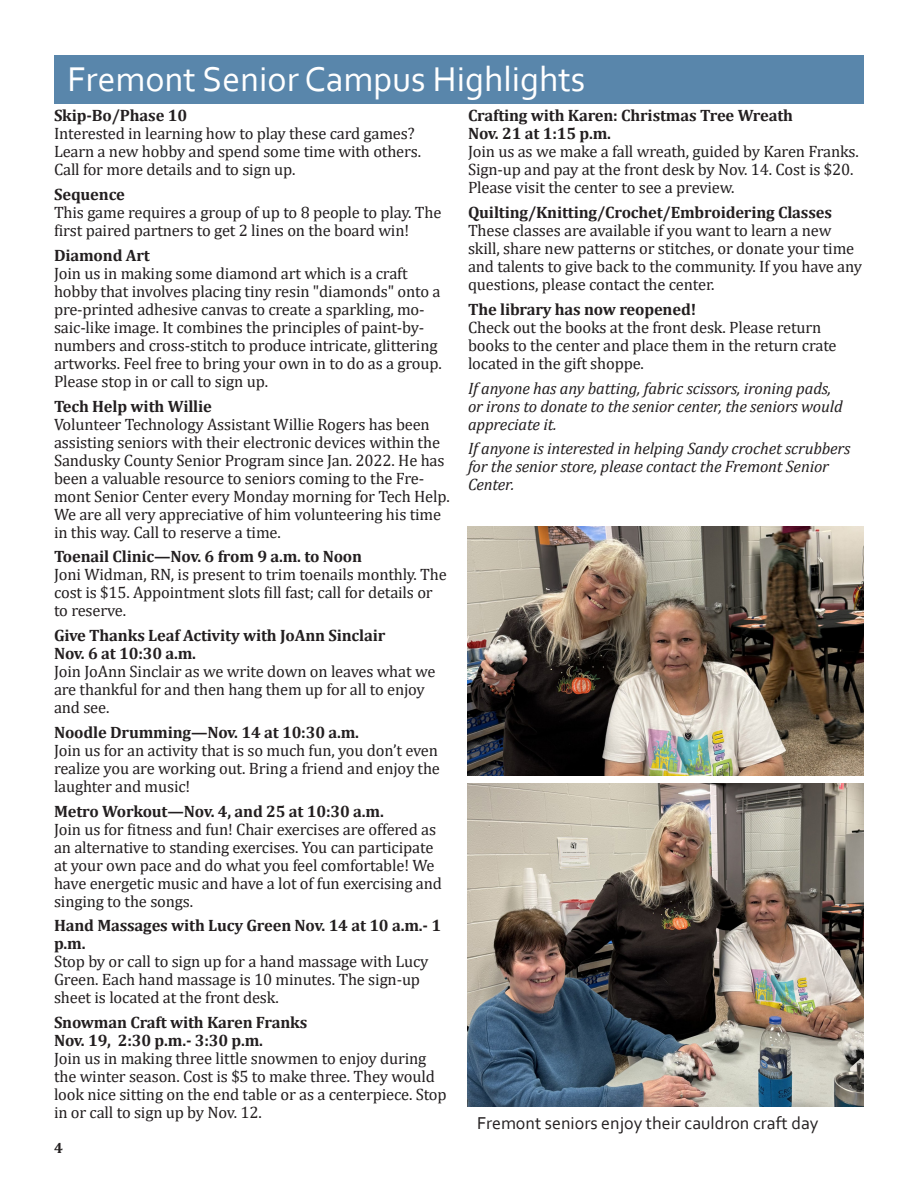
<style>
.page{position:relative;width:918px;height:1188px;background:#fff}
.page>*{position:absolute;margin:0;border:0;box-sizing:border-box;transform-origin:0 0}
.t1{font:36px "Corbel";color:#fff}
.t2{font:18px "Corbel";color:#231f20}
.t3{font:16.5px/18px "Cambria";letter-spacing:-.01em;color:#231f20}
.t4{font:italic 16.5px/18px "Cambria";letter-spacing:-.01em;color:#231f20}
.t5{font:700 15px "Cambria";color:#231f20}
.s1{font-weight:700}
</style>
<div class="page">
<div style="left:54px;top:55px;width:810px;height:49px;background:#5986ab"></div>
<img style="left:468px;top:526px;width:396px;height:249px">
<img style="left:468px;top:783px;width:396px;height:324px">
<p class="t1" style="left:68px;top:57px;width:519px">Fremont Senior Campus Highlights</p>
<p class="t3" style="left:54px;top:107px;width:369px"><span class="s1">Skip-Bo/Phase 10<br></span>Interested in learning how to play these card games?<br>Learn a new hobby and spend some time with others.<br>Call for more details and to sign up.</p>
<p class="t3" style="left:54px;top:185px;width:389px"><span class="s1">Sequence<br></span>This game requires a group of up to 8 people to play. The first paired partners to get 2 lines on the board win!</p>
<p class="t3" style="left:54px;top:246px;width:389px"><span class="s1">Diamond Art<br></span>Join us in making some diamond art which is a craft hobby that involves placing tiny resin "diamonds" onto a pre-printed adhesive canvas to create a sparkling, mo&shy;saic-like image. It combines the principles of paint-by&shy;numbers and cross-stitch to produce intricate, glittering artworks. Feel free to bring your own in to do as a group.<br>Please stop in or call to sign up.</p>
<p class="t3" style="left:54px;top:397px;width:397px"><span class="s1">Tech Help with Willie<br></span>Volunteer Technology Assistant Willie Rogers has been assisting seniors with their electronic devices within the Sandusky County Senior Program since Jan. 2022. He has been a valuable resource to seniors coming to the Fre&shy;mont Senior Center every Monday morning for Tech Help.<br>We are all very appreciative of him volunteering his time in this way. Call to reserve a time.</p>
<p class="t3" style="left:54px;top:548px;width:394px"><span class="s1">Toenail Clinic—Nov. 6 from 9 a.m. to Noon<br></span>Joni Widman, RN, is present to trim toenails monthly. The cost is $15. Appointment slots fill fast; call for details or to reserve.</p>
<p class="t3" style="left:54px;top:626px;width:383px"><span class="s1">Give Thanks Leaf Activity with JoAnn Sinclair<br>Nov. 6 at 10:30 a.m.<br></span>Join JoAnn Sinclair as we write down on leaves what we are thankful for and then hang them up for all to enjoy and see.</p>
<p class="t3" style="left:54px;top:723px;width:388px"><span class="s1">Noodle Drumming—Nov. 14 at 10:30 a.m.<br></span>Join us for an activity that is so much fun, you don’t even realize you are working out. Bring a friend and enjoy the laughter and music!</p>
<p class="t3" style="left:54px;top:802px;width:390px"><span class="s1">Metro Workout—Nov. 4, and 25 at 10:30 a.m.<br></span>Join us for fitness and fun! Chair exercises are offered as an alternative to standing exercises. You can participate at your own pace and do what you feel comfortable! We have energetic music and have a lot of fun exercising and singing to the songs.</p>
<p class="t3" style="left:54px;top:917px;width:389px"><span class="s1">Hand Massages with Lucy Green Nov. 14 at 10 a.m.- 1 p.m.<br></span>Stop by or call to sign up for a hand massage with Lucy Green. Each hand massage is 10 minutes. The sign-up sheet is located at the front desk.</p>
<p class="t3" style="left:54px;top:1013px;width:394px"><span class="s1">Snowman Craft with Karen Franks<br>Nov. 19, 2:30 p.m.- 3:30 p.m.<br></span>Join us in making three little snowmen to enjoy during the winter season. Cost is $5 to make three. They would look nice sitting on the end table or as a centerpiece. Stop in or call to sign up by Nov. 12.</p>
<p class="t5" style="left:54px;top:1138px;width:10px">4</p>
<p class="t3" style="left:468px;top:107px;width:392px"><span class="s1">Crafting with Karen: Christmas Tree Wreath<br>Nov. 21 at 1:15 p.m.<br></span>Join us as we make a fall wreath, guided by Karen Franks.<br>Sign-up and pay at the front desk by Nov. 14. Cost is $20.<br>Please visit the center to see a preview.</p>
<p class="t3" style="left:468px;top:203px;width:396px"><span class="s1">Quilting/Knitting/Crochet/Embroidering Classes </span>These classes are available if you want to learn a new skill, share new patterns or stitches, or donate your time and talents to give back to the community. If you have any questions, please contact the center.</p>
<p class="t3" style="left:468px;top:300px;width:370px"><span class="s1">The library has now reopened!<br></span>Check out the books at the front desk. Please return books to the center and place them in the return crate located in the gift shoppe.</p>
<p class="t4" style="left:468px;top:378px;width:376px">If anyone has any batting, fabric scissors, ironing pads, or irons to donate to the senior center, the seniors would appreciate it.</p>
<p class="t4" style="left:468px;top:439px;width:384px">If anyone is interested in helping Sandy crochet scrubbers for the senior store, please contact the Fremont Senior<br>Center.</p>
<p class="t2" style="left:477px;top:1112px;width:343px">Fremont seniors enjoy their cauldron craft day</p>
</div>
